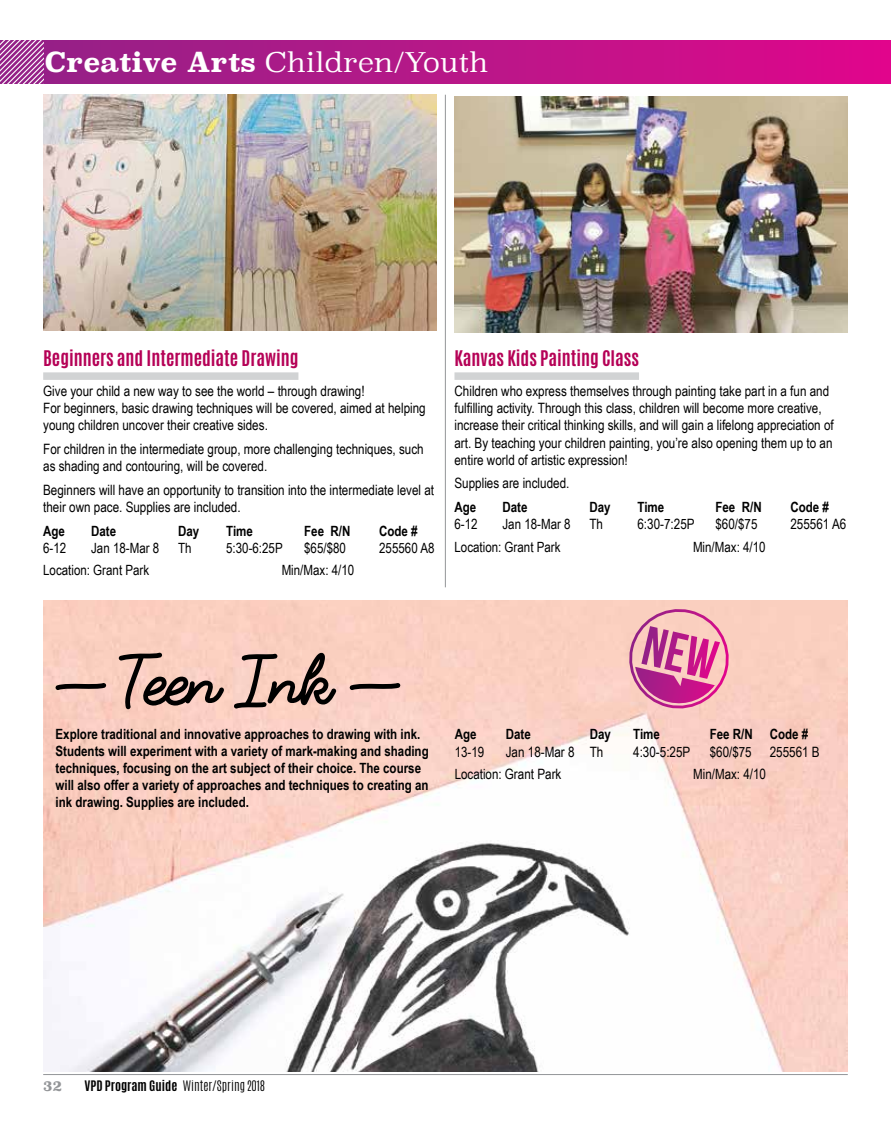
<style>
.page{position:relative;width:891px;height:1134px;background:#fff}
.page>*{position:absolute;margin:0;border:0;box-sizing:border-box;transform-origin:0 0}
.t1{font:700 67.5px "Fabfelt Script";letter-spacing:-.01em;color:#000}
.t2{font:300 27px "Superclarendon";color:#fff}
.t3{font:700 18px "Antonio";color:#b50056}
.t4{font:14.25px/17.1px "Arial Narrow";color:#000}
.t5{font:700 14.25px "Superclarendon";color:#939598}
.t6{font:700 14.1px/17px "Arial Narrow";color:#000}
.t7{font:14.1px "Arial Narrow";color:#000}
.t8{font:300 12.15px "Antonio";color:#000;scale:1.05 1}
.s1{font-weight:700}
.s2{font-size:14.25px}
</style>
<div class="page">
<hr style="left:43px;top:1074px;width:805px;height:1px;background:#939598">
<hr style="left:445px;top:95px;width:1px;height:492px;background:#939598">
<div style="left:43px;top:372px;width:255px;height:8px;background:#d1d3d4"></div>
<div style="left:454px;top:372px;width:185px;height:8px;background:#d1d3d4"></div>
<img style="left:455px;top:96px;width:393px;height:236px">
<img style="left:43px;top:94px;width:393px;height:237px">
<img style="left:43px;top:601px;width:805px;height:470px">
<svg style="left:623px;top:602px;width:112px;height:110px;background:#e391ad"></svg>
<div style="left:0;top:40px;width:891px;height:44px;background:linear-gradient(to right,#912486,#df088b)"></div>
<svg style="left:0;top:40px;width:43px;height:44px;background:#b463ab"></svg>
<h2 class="t2" style="left:45px;top:44px;width:445px"><span class="s1">Creative Arts</span> Children/Youth</h2>
<p class="t3" style="left:43px;top:344px;width:257px">Beginners and Intermediate Drawing</p>
<p class="t4" style="left:43px;top:382px;width:384px">Give your child a new way to see the world – through drawing!<br>For beginners, basic drawing techniques will be covered, aimed at helping young children uncover their creative sides.</p>
<p class="t4" style="left:43px;top:440px;width:382px">For children in the intermediate group, more challenging techniques, such as shading and contouring, will be covered.</p>
<p class="t4" style="left:43px;top:481px;width:393px">Beginners will have an opportunity to transition into the intermediate level at their own pace. Supplies are included.</p>
<p class="t6" style="left:43px;top:522px;width:23px">Age</p>
<p class="t6" style="left:91px;top:522px;width:27px">Date</p>
<p class="t6" style="left:178px;top:522px;width:23px">Day</p>
<p class="t6" style="left:226px;top:522px;width:28px">Time</p>
<p class="t6" style="left:304px;top:522px;width:48px">Fee R/N</p>
<p class="t6" style="left:379px;top:522px;width:40px">Code #</p>
<p class="t7" style="left:43px;top:538px;width:25px">6-12</p>
<p class="t7" style="left:91px;top:538px;width:70px">Jan 18-Mar 8</p>
<p class="t7" style="left:178px;top:538px;width:15px">Th</p>
<p class="t7" style="left:226px;top:538px;width:58px">5:30-6:25P</p>
<p class="t7" style="left:304px;top:538px;width:43px">$65/$80</p>
<p class="t7" style="left:379px;top:538px;width:57px">255560 A8</p>
<p class="t7" style="left:43px;top:560px;width:108px">Location: Grant Park</p>
<p class="t7" style="left:282px;top:560px;width:74px">Min/Max: 4/10</p>
<p class="t3" style="left:454px;top:344px;width:186px">Kanvas Kids Painting Class</p>
<p class="t4" style="left:454px;top:382px;width:381px">Children who express themselves through painting take part in a fun and fulfilling activity. Through this class, children will become more creative, increase their critical thinking skills, and will gain a lifelong appreciation of art. By teaching your children painting, you’re also opening them up to an entire world of artistic expression!</p>
<p class="t4" style="left:454px;top:474px;width:116px">Supplies are included.</p>
<p class="t6" style="left:454px;top:498px;width:23px">Age</p>
<p class="t6" style="left:502px;top:498px;width:27px">Date</p>
<p class="t6" style="left:589px;top:498px;width:23px">Day</p>
<p class="t6" style="left:637px;top:498px;width:28px">Time</p>
<p class="t6" style="left:715px;top:498px;width:48px">Fee R/N</p>
<p class="t6" style="left:790px;top:498px;width:40px">Code #</p>
<p class="t7" style="left:454px;top:514px;width:25px">6-12</p>
<p class="t7" style="left:502px;top:514px;width:70px">Jan 18-Mar 8</p>
<p class="t4" style="left:590px;top:515px;width:15px">Th</p>
<p class="t4" style="left:638px;top:515px;width:59px">6:30-7:25P</p>
<p class="t7" style="left:715px;top:514px;width:43px">$<span class="s2">60</span>/$75</p>
<p class="t4" style="left:790px;top:515px;width:57px">255561 A6</p>
<p class="t7" style="left:454px;top:536px;width:108px">Location: Grant Park</p>
<p class="t7" style="left:693px;top:536px;width:74px">Min/Max: 4/10</p>
<h1 class="t1" style="left:56px;top:635px;width:356px">_Teen Ink _</h1>
<p class="t6" style="left:56px;top:725px;width:375px">Explore traditional and innovative approaches to drawing with ink.<br>Students will experiment with a variety of mark-making and shading techniques, focusing on the art subject of their choice. The course will also offer a variety of approaches and techniques to creating an ink drawing. Supplies are included.</p>
<p class="t6" style="left:455px;top:725px;width:23px">Age</p>
<p class="t6" style="left:506px;top:725px;width:27px">Date</p>
<p class="t6" style="left:590px;top:725px;width:23px">Day</p>
<p class="t6" style="left:633px;top:725px;width:28px">Time</p>
<p class="t6" style="left:710px;top:725px;width:100px">Fee R/N Code #</p>
<p class="t7" style="left:455px;top:741px;width:31px">13-19</p>
<p class="t4" style="left:506px;top:742px;width:99px">Jan 18-Mar 8 Th</p>
<p class="t4" style="left:633px;top:742px;width:59px">4:30-5:25P</p>
<p class="t7" style="left:710px;top:741px;width:43px">$<span class="s2">60</span>/$75</p>
<p class="t4" style="left:770px;top:742px;width:52px">255561 B</p>
<p class="t7" style="left:455px;top:764px;width:108px">Location: <span class="s2">Grant Park</span></p>
<p class="t7" style="left:693px;top:764px;width:74px">Min/Max: <span class="s2">4/10</span></p>
<p class="t5" style="left:43px;top:1075px;width:21px">32</p>
<p class="t8" style="left:84px;top:1077px;width:173px"><span class="s1">VPD Program Guide</span> Winter/Spring 2018</p>
</div>
